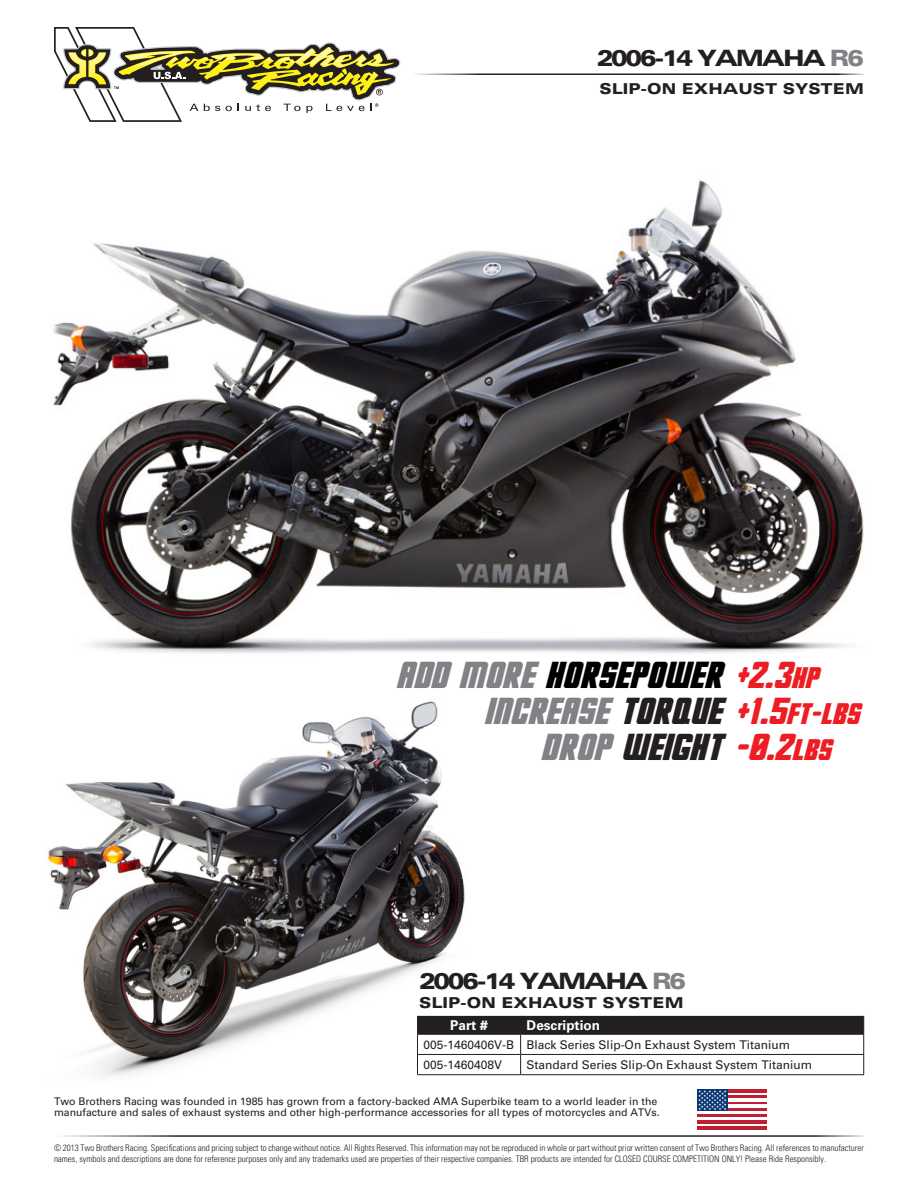
<style>
.page{position:relative;width:918px;height:1188px;background:#fff}
.page>*{position:absolute;margin:0;border:0;box-sizing:border-box;transform-origin:0 0}
.t1{font:36px/36px "Hes Dead Jim";color:#808285;text-align:center}
.t2{font:36px "Hes Dead Jim";color:#231f20}
.t3{font:28.5px "Hes Dead Jim";color:#ee1d23}
.t4{font:900 expanded 22.5px "Univers";letter-spacing:-.1em;color:#231f20}
.t5{font:900 expanded 15px "Univers";color:#231f20}
.t6{font:700 13.5px "Univers";color:#fff}
.t7{font:12px/20.2px "Univers";color:#231f20}
.t8{font:10.5px/10.5px "Univers";color:#231f20}
.t9{font:300 condensed 9px/10.8px "Univers";color:#231f20}
.s1{color:#808285}
.s2{color:#000}
.s3{color:#ee1d23}
.s4{font-size:28.5px;color:#ee1d23}
.s5{color:#231f20}
.s6{font-size:36px}
</style>
<div class="page">
<img style="left:46px;top:701px;width:496px;height:376px">
<img style="left:53px;top:180px;width:811px;height:473px">
<svg style="left:54px;top:27px;width:346px;height:95px"></svg>
<hr style="left:697px;top:1114px;width:70px;height:3px;background:#c01f32">
<hr style="left:697px;top:1126px;width:70px;height:3px;background:#c01f32">
<hr style="left:697px;top:1120px;width:70px;height:3px;background:#c01f32">
<hr style="left:697px;top:1102px;width:70px;height:3px;background:#c01f32">
<svg style="left:728px;top:1095px;width:39px;height:3px"></svg>
<hr style="left:697px;top:1108px;width:70px;height:3px;background:#c01f32">
<hr style="left:697px;top:1089px;width:70px;height:3px;background:#c01f32">
<svg style="left:697px;top:1089px;width:31px;height:22px"></svg>
<svg style="left:698px;top:1090px;width:28px;height:20px"></svg>
<hr style="left:521px;top:1074px;width:343px;height:1px;background:#231f20">
<svg style="left:417px;top:1016px;width:447px;height:58px"></svg>
<hr style="left:417px;top:1074px;width:104px;height:1px;background:#231f20">
<h3 class="t4" style="left:597px;top:45px;width:269px">2006-14 YAMAHA <span class="s1">R6</span></h3>
<h3 class="t5" style="left:600px;top:80px;width:266px">SLIP-ON EXHAUST SYSTE M</h3>
<h1 class="t1" style="left:396px;top:658px;width:411px">ADD MORE <span class="s2">HORSEPOWER</span> <span class="s3">+2.3</span><span class="s4">HP<br></span>INCREASE <span class="s5">TORQUE</span></h1>
<h1 class="t2" style="left:541px;top:732px;width:266px"><span class="s1">DROP</span> WEIGHT <span class="s3">-0.2</span><span class="s4">LBS</span></h1>
<h2 class="t3" style="left:735px;top:702px;width:126px"><span class="s6">+1.5</span>FT-LBS</h2>
<h3 class="t4" style="left:419px;top:968px;width:269px">2006-14 YAMAHA <span class="s1">R6</span></h3>
<h3 class="t5" style="left:419px;top:994px;width:266px">SLIP-ON EXHAUST SYSTE M</h3>
<h3 class="t6" style="left:450px;top:1017px;width:39px">Part #</h3>
<h3 class="t6" style="left:527px;top:1017px;width:75px">Description</h3>
<h3 class="t7" style="left:423px;top:1035px;width:368px">005-1460406V-B Black Series Slip-On Exhaust System Titanium<br>005-1460408V</h3>
<h3 class="t7" style="left:527px;top:1055px;width:287px">Standard Series Slip-On Exhaust System Titanium</h3>
<p class="t8" style="left:54px;top:1096px;width:607px">Two Brothers Racing was founded in 1985 has grown from a factory-backed AMA Superbike team to a world leader in the manufacture and sales of exhaust systems and other high-performance accessories for all types of motorcycles and ATVs.</p>
<p class="t9" style="left:54px;top:1142px;width:811px">© 2013 Two Brothers Racing. Specifications and pricing subject to change without notice. All Rights Reserved. This information may not be reproduced in whole or part without prior written consent of Two Brothers Racing. All references to manufacturer names, symbols and descriptions are done for reference purposes only and any trademarks used are properties of their respective companies. TBR products are intended for CLOSED COURSE COMPETITION ONLY! Please Ride Responsibly.</p>
</div>
